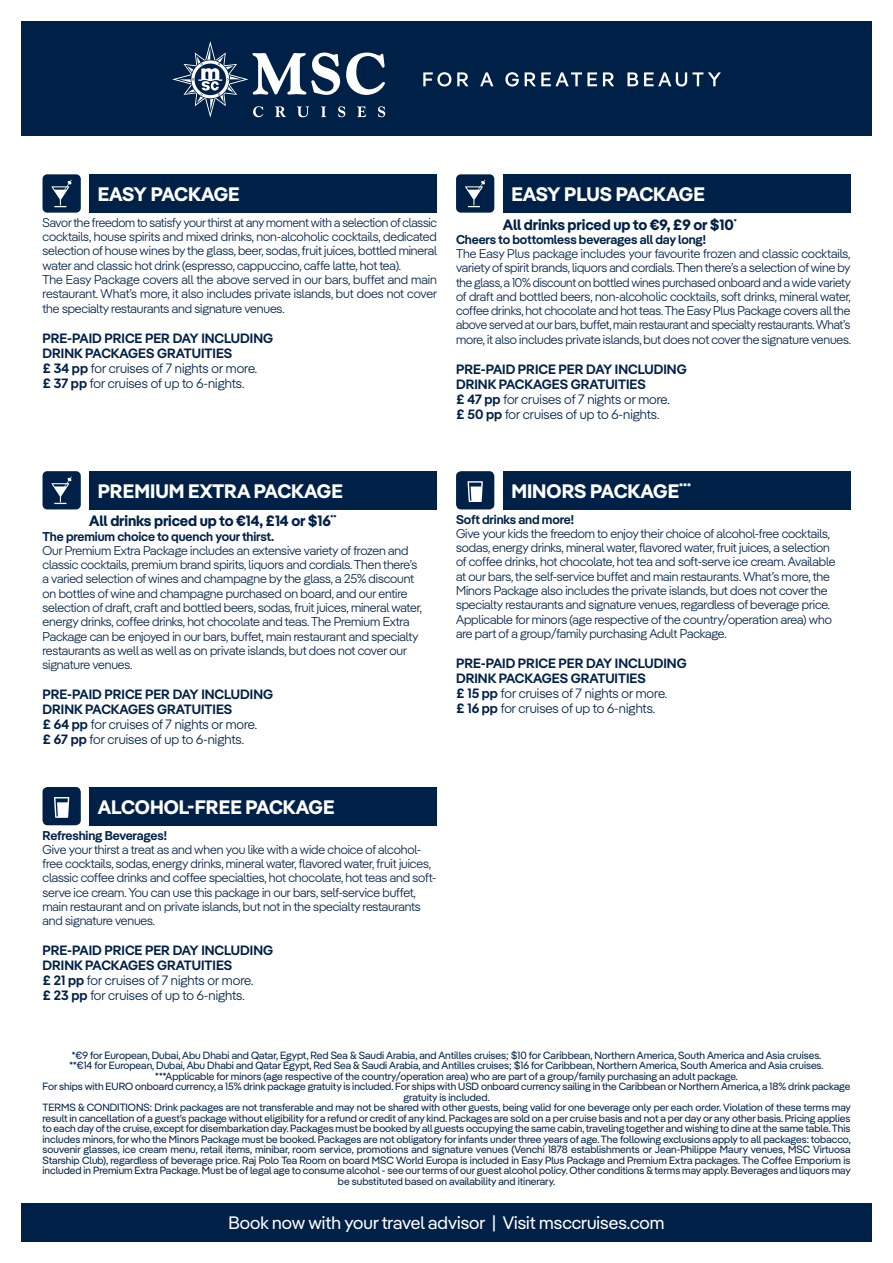
<style>
.page{position:relative;width:893px;height:1263px;background:#fff}
.page>*{position:absolute;margin:0;border:0;box-sizing:border-box;transform-origin:0 0}
.t1{font:700 19.5px "MSC Pangea";color:#fff}
.t2{font:700 19.5px "MSC Pangea";letter-spacing:-.03em;color:#fff}
.t3{font:18px "MSC Pangea";color:#fff}
.t4{font:700 15px "MSC Pangea";letter-spacing:-.01em;color:#002147}
.t5{font:600 13.5px/15px "MSC Pangea";color:#002147}
.t6{font:300 12.75px/14.2px "MSC Pangea";letter-spacing:-.01em;color:#002147}
.t7{font:600 12.75px "MSC Pangea";letter-spacing:-.01em;color:#002147}
.t8{font:10.5px/10.5px "MSC Pangea";color:#002147;text-align:center}
.s1{font-weight:300}
</style>
<div class="page">
<div style="left:21px;top:21px;width:851px;height:115px;background:#002147"></div>
<svg style="left:423px;top:72px;width:28px;height:15px"></svg>
<svg style="left:457px;top:72px;width:11px;height:14px"></svg>
<svg style="left:480px;top:72px;width:13px;height:14px"></svg>
<svg style="left:505px;top:72px;width:14px;height:15px"></svg>
<svg style="left:525px;top:72px;width:72px;height:14px"></svg>
<svg style="left:603px;top:72px;width:11px;height:14px"></svg>
<svg style="left:627px;top:72px;width:11px;height:14px"></svg>
<svg style="left:644px;top:72px;width:77px;height:15px"></svg>
<svg style="left:172px;top:41px;width:213px;height:77px"></svg>
<div style="left:21px;top:1203px;width:851px;height:39px;background:#002147"></div>
<div style="left:89px;top:471px;width:348px;height:38px;background:#002147"></div>
<div style="left:43px;top:471px;width:38px;height:38px;background:#002147;border-radius:5px"></div>
<svg style="left:52px;top:476px;width:20px;height:28px"></svg>
<div style="left:89px;top:787px;width:348px;height:38px;background:#002147"></div>
<div style="left:43px;top:787px;width:38px;height:38px;background:#002147;border-radius:5px"></div>
<svg style="left:54px;top:797px;width:15px;height:21px"></svg>
<div style="left:503px;top:471px;width:347px;height:38px;background:#002147"></div>
<div style="left:456px;top:471px;width:38px;height:38px;background:#002147;border-radius:5px"></div>
<svg style="left:467px;top:481px;width:16px;height:21px"></svg>
<div style="left:89px;top:174px;width:348px;height:39px;background:#002147"></div>
<div style="left:43px;top:174px;width:38px;height:39px;background:#002147;border-radius:5px"></div>
<svg style="left:52px;top:180px;width:20px;height:27px"></svg>
<div style="left:503px;top:174px;width:347px;height:39px;background:#002147"></div>
<div style="left:456px;top:174px;width:38px;height:39px;background:#002147;border-radius:5px"></div>
<svg style="left:465px;top:180px;width:20px;height:27px"></svg>
<h1 class="t2" style="left:98px;top:180px;width:144px">EASY PACKAGE</h1>
<p class="t6" style="left:43px;top:214px;width:396px">Savor the freedom to satisfy your thirst at any moment with a selection of classic cocktails, house spirits and mixed drinks, non-alcoholic cocktails, dedicated selection of house wines by the glass, beer, sodas, fruit juices, bottled mineral water and classic hot drink (espresso, cappuccino, caffe latte, hot tea).<br>The Easy Package covers all the above served in our bars, buffet and main restaurant. What’s more, it also includes private islands, but does not cover the specialty restaurants and signature venues.</p>
<p class="t5" style="left:43px;top:330px;width:232px">PRE-PAID PRICE PER DAY INCLUDING DRINK PACKAGES GRATUITIES<br>£ 34 pp <span class="s1">for cruises of 7 nights or more.<br></span>£ 37 pp <span class="s1">for cruises of up to 6-nights.</span></p>
<h1 class="t1" style="left:511px;top:180px;width:195px">EASY PLUS PACKAGE</h1>
<p class="t4" style="left:503px;top:213px;width:235px">All drinks priced up to €9, £9 or $10<sup>*</sup></p>
<p class="t7" style="left:456px;top:230px;width:251px">Cheers to bottomless beverages all day long!</p>
<p class="t6" style="left:456px;top:246px;width:396px;text-align:justify">The Easy Plus package includes your favourite frozen and classic cocktails, variety of spirit brands, liquors and cordials. Then there’s a selection of wine by the glass, a 10% discount on bottled wines purchased onboard and a wide variety of draft and bottled beers, non-alcoholic cocktails, soft drinks, mineral water, coffee drinks, hot chocolate and hot teas. The Easy Plus Package covers all the above served at our bars, buffet, main restaurant and specialty restaurants. What’s more, it also includes private islands, but does not cover the signature venues.</p>
<p class="t5" style="left:456px;top:360px;width:232px">PRE-PAID PRICE PER DAY INCLUDING DRINK PACKAGES GRATUITIES<br>£ 47 pp <span class="s1">for cruises of 7 nights or more.<br></span>£ 50 pp <span class="s1">for cruises of up to 6-nights.</span></p>
<h1 class="t1" style="left:98px;top:477px;width:247px">PREMIUM EXTRA PACKAGE</h1>
<p class="t4" style="left:89px;top:510px;width:249px">All drinks priced up to €14, £14 or $16<sup>**</sup></p>
<p class="t7" style="left:43px;top:527px;width:233px">The premium choice to quench your thirst.</p>
<p class="t6" style="left:43px;top:543px;width:381px">Our Premium Extra Package includes an extensive variety of frozen and classic cocktails, premium brand spirits, liquors and cordials. Then there’s a varied selection of wines and champagne by the glass, a 25% discount on bottles of wine and champagne purchased on board, and our entire selection of draft, craft and bottled beers, sodas, fruit juices, mineral water, energy drinks, coffee drinks, hot chocolate and teas. The Premium Extra Package can be enjoyed in our bars, buffet, main restaurant and specialty restaurants as well as well as on private islands, but does not cover our signature venues.</p>
<p class="t5" style="left:43px;top:686px;width:232px">PRE-PAID PRICE PER DAY INCLUDING DRINK PACKAGES GRATUITIES<br>£ 64 pp <span class="s1">for cruises of 7 nights or more.<br></span>£ 67 pp <span class="s1">for cruises of up to 6-nights.</span></p>
<h1 class="t1" style="left:511px;top:477px;width:181px">MINORS PACKAGE<sup>***</sup></h1>
<p class="t7" style="left:456px;top:510px;width:119px">Soft drinks and more!</p>
<p class="t6" style="left:456px;top:526px;width:381px">Give your kids the freedom to enjoy their choice of alcohol-free cocktails, sodas, energy drinks, mineral water, flavored water, fruit juices, a selection of coffee drinks, hot chocolate, hot tea and soft-serve ice cream. Available at our bars, the self-service buffet and main restaurants. What’s more, the Minors Package also includes the private islands, but does not cover the specialty restaurants and signature venues, regardless of beverage price.<br>Applicable for minors (age respective of the country/operation area) who are part of a group/family purchasing Adult Package.</p>
<p class="t5" style="left:456px;top:655px;width:232px">PRE-PAID PRICE PER DAY INCLUDING DRINK PACKAGES GRATUITIES<br>£ 15 pp <span class="s1">for cruises of 7 nights or more.<br></span>£ 16 pp <span class="s1">for cruises of up to 6-nights.</span></p>
<h1 class="t1" style="left:98px;top:792px;width:238px">ALCOHOL-FREE PACKAGE</h1>
<p class="t7" style="left:43px;top:826px;width:126px">Refreshing Beverages!</p>
<p class="t6" style="left:43px;top:841px;width:396px">Give your thirst a treat as and when you like with a wide choice of alcohol&shy;free cocktails, sodas, energy drinks, mineral water, flavored water, fruit juices, classic coffee drinks and coffee specialties, hot chocolate, hot teas and soft&shy;serve ice cream. You can use this package in our bars, self-service buffet, main restaurant and on private islands, but not in the specialty restaurants and signature venues.</p>
<p class="t5" style="left:43px;top:942px;width:232px">PRE-PAID PRICE PER DAY INCLUDING DRINK PACKAGES GRATUITIES<br>£ 21 pp <span class="s1">for cruises of 7 nights or more.<br></span>£ 23 pp <span class="s1">for cruises of up to 6-nights.</span></p>
<p class="t8" style="left:43px;top:1049px;width:810px">*€9 for European, Dubai, Abu Dhabi and Qatar, Egypt, Red Sea &amp; Saudi Arabia, and Antilles cruises; $10 for Caribbean, Northern America, South America and Asia cruises.<br>**€14 for European, Dubai, Abu Dhabi and Qatar Egypt, Red Sea &amp; Saudi Arabia, and Antilles cruises; $16 for Caribbean, Northern America, South America and Asia cruises. ***Applicable for minors (age respective of the country/operation area) who are part of a group/family purchasing an adult package.<br>For ships with EURO onboard currency, a 15% drink package gratuity is included. For ships with USD onboard currency sailing in the Caribbean or Northern America, a 18% drink package gratuity is included.<br>TERMS &amp; CONDITIONS: Drink packages are not transferable and may not be shared with other guests, being valid for one beverage only per each order. Violation of these terms may result in cancellation of a guest’s package without eligibility for a refund or credit of any kind. Packages are sold on a per cruise basis and not a per day or any other basis. Pricing applies to each day of the cruise, except for disembarkation day. Packages must be booked by all guests occupying the same cabin, traveling together and wishing to dine at the same table. This includes minors, for who the Minors Package must be booked. Packages are not obligatory for infants under three years of age. The following exclusions apply to all packages: tobacco, souvenir glasses, ice cream menu, retail items, minibar, room service, promotions and signature venues (Venchi 1878 establishments or Jean-Philippe Maury venues, MSC Virtuosa Starship Club), regardless of beverage price. Raj Polo Tea Room on board MSC World Europa is included in Easy Plus Package and Premium Extra packages. The Coffee Emporium is included in Premium Extra Package. Must be of legal age to consume alcohol - see our terms of our guest alcohol policy. Other conditions &amp; terms may apply. Beverages and liquors may be substituted based on availability and itinerary.</p>
<h2 class="t3" style="left:229px;top:1210px;width:437px">Book now with your travel advisor | Visit msccruises.com</h2>
</div>
